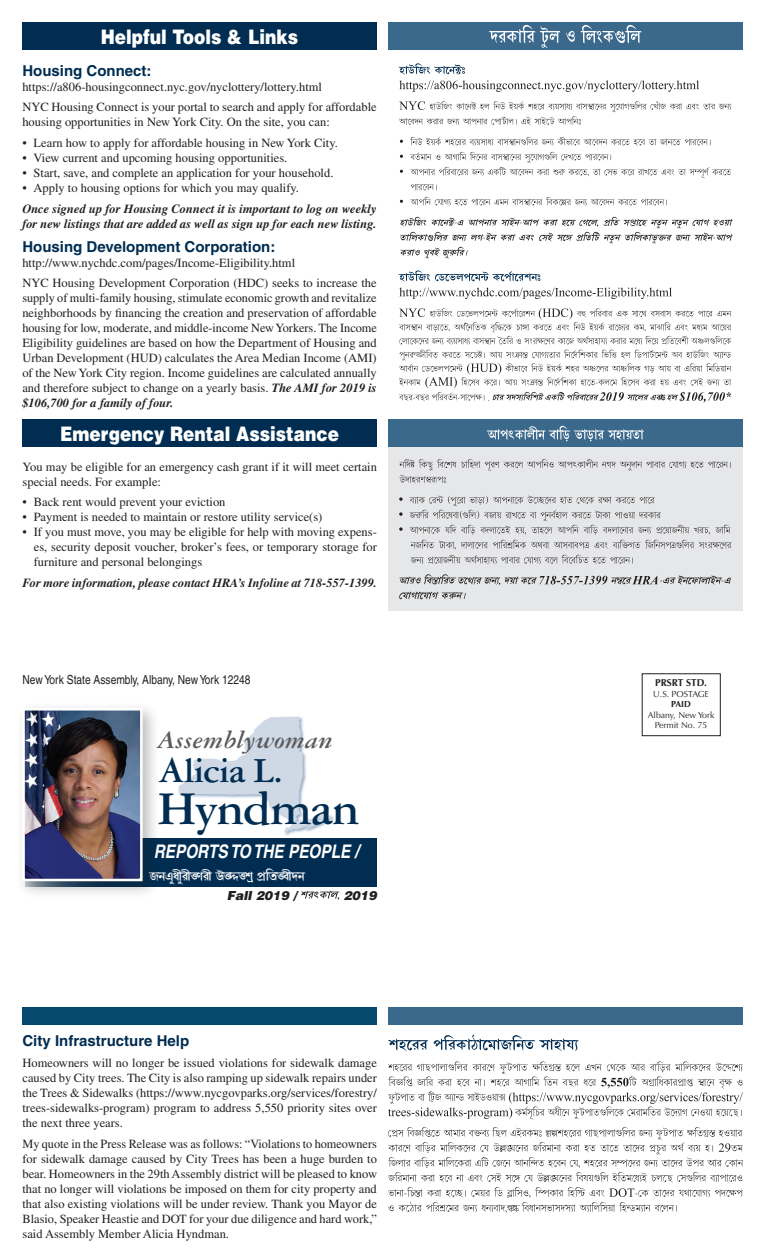
<style>
.page{position:relative;width:765px;height:1260px;background:#fff}
.page>*{position:absolute;margin:0;border:0;box-sizing:border-box;transform-origin:0 0}
.t1{font:700 50px "Garamond Three";letter-spacing:-.02em;color:#002d51}
.t2{font:700 37.5px "Garamond Three";letter-spacing:-.02em;color:#002d51}
.t3{font:italic 700 26.25px "Garamond Three";color:#5a5a5d}
.t4{font:900 20px "Helvetica";color:#fff;scale:.85 1}
.t5{font:700 18.75px "GISTBNTT Satyajit";letter-spacing:-.01em;color:#fff}
.t6{font:italic 700 condensed 18.75px "Helvetica";color:#fff}
.t7{font:700 15px "Helvetica";color:#002d51}
.t8{font:12.5px/15px "Times";color:#231f20;text-align:justify}
.t9{font:italic 700 12.5px/15px "Times";color:#231f20}
.t10{font:condensed 12.5px "Helvetica";color:#231f20}
.t11{font:italic 900 12.5px "Helvetica";color:#231f20}
.t12{font:700 10px "Optima";color:#231f20}
.t13{font:8.75px/10.5px "Optima";color:#231f20;text-align:center}
.t14{font:700 8.75px "Optima";color:#231f20}
.s1{font-weight:700;font-style:italic}
</style>
<div class="page">
<div style="left:388px;top:22px;width:354px;height:28px;background:#3b698c"></div>
<svg style="left:489px;top:25px;width:153px;height:23px"></svg>
<svg style="left:399px;top:308px;width:333px;height:95px"></svg>
<svg style="left:399px;top:288px;width:273px;height:11px"></svg>
<svg style="left:398px;top:270px;width:142px;height:12px"></svg>
<svg style="left:400px;top:217px;width:333px;height:42px"></svg>
<svg style="left:400px;top:197px;width:267px;height:9px"></svg>
<svg style="left:411px;top:184px;width:23px;height:6px"></svg>
<svg style="left:400px;top:152px;width:331px;height:26px"></svg>
<svg style="left:400px;top:137px;width:308px;height:9px"></svg>
<svg style="left:399px;top:101px;width:332px;height:24px"></svg>
<svg style="left:398px;top:63px;width:301px;height:29px"></svg>
<div style="left:388px;top:419px;width:354px;height:27px;background:#3b698c"></div>
<svg style="left:486px;top:426px;width:158px;height:15px"></svg>
<div style="left:388px;top:447px;width:354px;height:164px;background:#e6e7e9"></div>
<svg style="left:399px;top:459px;width:332px;height:25px"></svg>
<svg style="left:399px;top:495px;width:333px;height:69px"></svg>
<svg style="left:399px;top:574px;width:332px;height:11px"></svg>
<svg style="left:399px;top:592px;width:67px;height:7px"></svg>
<div style="left:388px;top:1007px;width:354px;height:18px;background:#3b698c"></div>
<svg style="left:388px;top:1035px;width:191px;height:16px"></svg>
<svg style="left:388px;top:1061px;width:355px;height:59px"></svg>
<svg style="left:388px;top:1127px;width:355px;height:86px"></svg>
<div style="left:22px;top:22px;width:355px;height:28px;background:#002d51"></div>
<div style="left:23px;top:419px;width:354px;height:27px;background:#002d51"></div>
<img style="left:178px;top:716px;width:156px;height:120px">
<div style="left:642px;top:673px;width:79px;height:63px;border:1px solid #231f20"></div>
<div style="left:26px;top:838px;width:351px;height:48px;background:#002d51"></div>
<div style="left:15px;top:701px;width:146px;height:198px;background:#231f20;opacity:.3"></div>
<img style="left:25px;top:711px;width:115px;height:167px">
<div style="left:22px;top:708px;width:121px;height:173px;border:2px solid #fff"></div>
<svg style="left:301px;top:890px;width:38px;height:10px"></svg>
<div style="left:22px;top:1007px;width:355px;height:18px;background:#054a6e"></div>
<h3 class="t4" style="left:101px;top:24px;width:234px">Helpful Tools &amp; Links</h3>
<p class="t7" style="left:22px;top:61px;width:131px">Housing Connect:</p>
<p class="t8" style="left:22px;top:76px;width:356px;line-height:20.6px">https://a806-housingconnect.nyc.gov/nyclottery/lottery.html<br>NYC Housing Connect is your portal to search and apply for affordable</p>
<p class="t8" style="left:22px;top:115px;width:309px">housing opportunities in New York City. On the site, you can:</p>
<p class="t8" style="left:22px;top:135px;width:317px">• Learn how to apply for affordable housing in New York City.</p>
<p class="t8" style="left:22px;top:150px;width:267px">• View current and upcoming housing opportunities.</p>
<p class="t8" style="left:22px;top:165px;width:313px">• Start, save, and complete an application for your household.</p>
<p class="t8" style="left:22px;top:180px;width:278px">• Apply to housing options for which you may qualify.</p>
<p class="t9" style="left:22px;top:201px;width:356px">Once signed up for Housing Connect it is important to log on weekly for new listings that are added as well as sign up for each new listing.</p>
<p class="t7" style="left:22px;top:237px;width:255px">Housing Development Corporation:</p>
<p class="t8" style="left:22px;top:252px;width:356px;line-height:20.6px">http://www.nychdc.com/pages/Income-Eligibility.html<br>NYC Housing Development Corporation (HDC) seeks to increase the</p>
<p class="t8" style="left:22px;top:290px;width:356px">supply of multi-family housing, stimulate economic growth and revitalize neighborhoods by financing the creation and preservation of affordable housing for low, moderate, and middle-income New Yorkers. The Income Eligibility guidelines are based on how the Department of Housing and Urban Development (HUD) calculates the Area Median Income (AMI) of the New York City region. Income guidelines are calculated annually and therefore subject to change on a yearly basis. <span class="s1">The AMI for 2019 is $106,700 for a family of four.</span></p>
<h3 class="t4" style="left:60px;top:421px;width:330px">Emergency Rental Assistance</h3>
<p class="t8" style="left:23px;top:459px;width:356px">You may be eligible for an emergency cash grant if it will meet certain special needs. For example:</p>
<p class="t8" style="left:23px;top:495px;width:204px">• Back rent would prevent your eviction</p>
<p class="t8" style="left:23px;top:510px;width:301px">• Payment is needed to maintain or restore utility service(s)</p>
<p class="t8" style="left:34px;top:525px;width:345px;text-indent:-11px">• If you must move, you may be eligible for help with moving expens&shy;es, security deposit voucher, broker’s fees, or temporary storage for furniture and personal belongings</p>
<p class="t9" style="left:23px;top:575px;width:356px">For more information, please contact HRA’s Infoline at 718-557-1399.</p>
<p class="t10" style="left:22px;top:673px;width:230px">New York State Assembly, Albany, New York 12248</p>
<p class="t12" style="left:655px;top:677px;width:53px">PRSRT STD.</p>
<p class="t13" style="left:653px;top:689px;width:57px">U.S. POSTAGE</p>
<p class="t14" style="left:671px;top:699px;width:21px">PAID</p>
<p class="t13" style="left:648px;top:710px;width:68px">Albany, New York<br>Permit No. 75</p>
<h3 class="t3" style="left:158px;top:726px;width:177px">Assemblywoman</h3>
<h2 class="t2" style="left:158px;top:750px;width:127px">Alicia L.</h2>
<h1 class="t1" style="left:158px;top:781px;width:203px">Hyndman</h1>
<h3 class="t6" style="left:154px;top:840px;width:207px">REPORTS TO THE PEOPLE /</h3>
<h3 class="t5" style="left:149px;top:867px;width:157px">LXAÇWÝÇÌ[ÝÃSÌ[Ý QÖOÃ©Ã`ÎYÒ×TÖÃ[ÝVX</h3>
<p class="t11" style="left:227px;top:887px;width:72px">Fall 2019 /</p>
<p class="t11" style="left:344px;top:887px;width:35px">2019</p>
<p class="t7" style="left:22px;top:1032px;width:168px">City Infrastructure Help</p>
<p class="t8" style="left:22px;top:1055px;width:356px">Homeowners will no longer be issued violations for sidewalk damage caused by City trees. The City is also ramping up sidewalk repairs under the Trees &amp; Sidewalks (https://www.nycgovparks.org/services/forestry/ trees-sidewalks-program) program to address 5,550 priority sites over the next three years.</p>
<p class="t8" style="left:22px;top:1136px;width:356px">My quote in the Press Release was as follows: “Violations to homeowners for sidewalk damage caused by City Trees has been a huge burden to bear. Homeowners in the 29th Assembly district will be pleased to know that no longer will violations be imposed on them for city property and that also existing violations will be under review. Thank you Mayor de Blasio, Speaker Heastie and DOT for your due diligence and hard work,” said Assembly Member Alicia Hyndman.</p>
</div>
